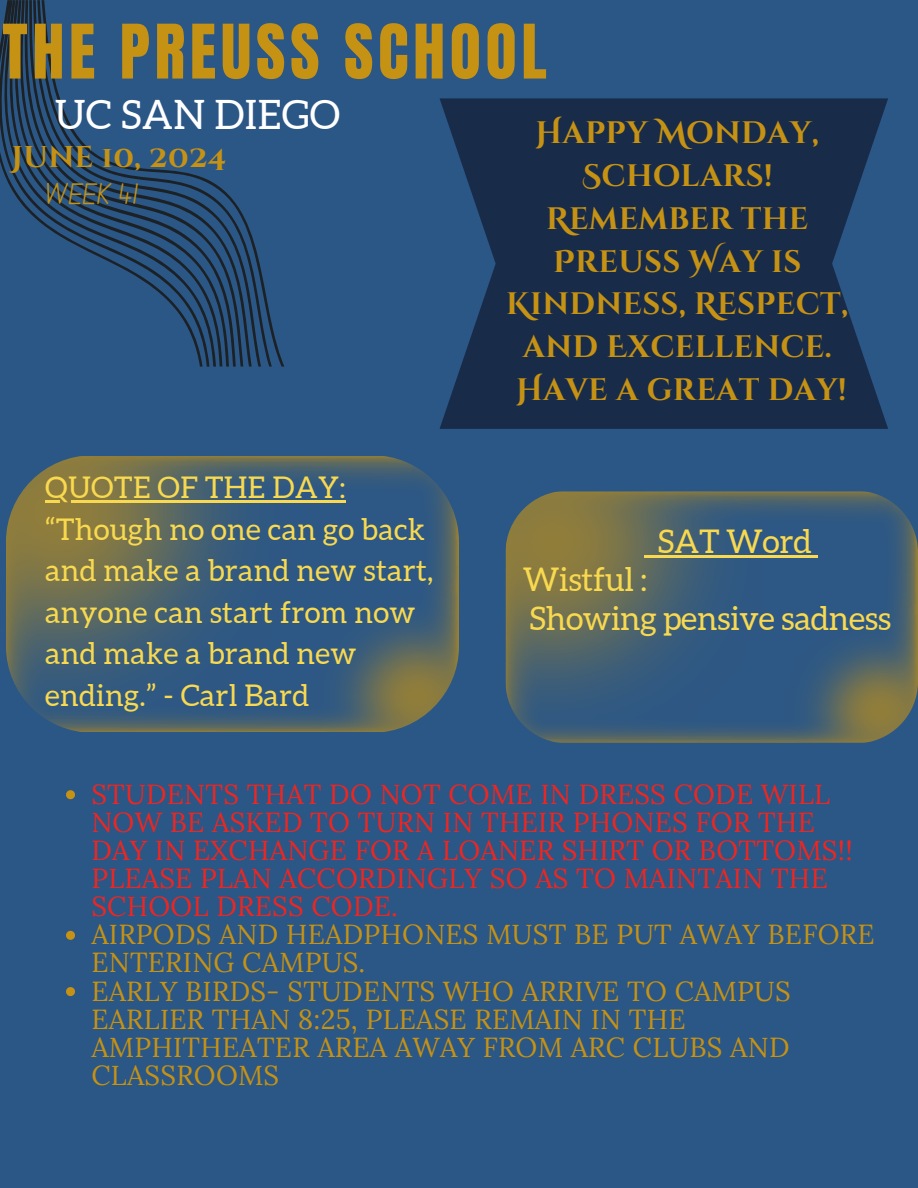
<style>
.page{position:relative;width:918px;height:1188px;background:#2b5786}
.page>*{position:absolute;margin:0;border:0;box-sizing:border-box;transform-origin:0 0}
.t1{font:63.9px "Anton";letter-spacing:.075em;color:#c69214}
.t2{font:40.5px "Aleo";letter-spacing:.01em;color:#fff}
.t3{font:32.7px/38.2px "Aleo";letter-spacing:-.01em;color:#f8d94f}
.t4{font:700 31.05px/42.8px "Cinzel Decorative";letter-spacing:.01em;color:#c69214;text-align:center}
.t5{font:700 30px "Cinzel Decorative";letter-spacing:.01em;color:#c69214}
.t6{font:30px "Canva School Font";letter-spacing:.01em;color:#c69214}
.t7{font:29.85px/41.7px "Aleo";letter-spacing:.01em;color:#f8d94f}
.t8{font:27.45px/28.2px "Lora";letter-spacing:.01em;color:#c69214}
.t9{font:27.45px/28.2px "Lora";letter-spacing:.01em;color:#ee2621}
</style>
<div class="page">
<svg style="left:261px;top:271px;width:11px;height:96px"></svg>
<svg style="left:252px;top:236px;width:9px;height:131px"></svg>
<svg style="left:243px;top:215px;width:9px;height:152px"></svg>
<svg style="left:236px;top:204px;width:7px;height:163px"></svg>
<svg style="left:229px;top:195px;width:7px;height:172px"></svg>
<svg style="left:222px;top:189px;width:7px;height:178px"></svg>
<svg style="left:216px;top:184px;width:6px;height:183px"></svg>
<svg style="left:209px;top:180px;width:7px;height:187px"></svg>
<svg style="left:0;top:0;width:209px;height:367px"></svg>
<svg style="left:440px;top:98px;width:448px;height:331px;background:#1a3050"></svg>
<svg style="left:6px;top:456px;width:453px;height:276px"></svg>
<svg style="left:506px;top:491px;width:412px;height:252px"></svg>
<hr style="left:45px;top:500px;width:301px;height:2px;background:#f8d94f">
<hr style="left:644px;top:555px;width:14px;height:3px;background:#f8d94f">
<hr style="left:658px;top:555px;width:154px;height:3px;background:#f8d94f">
<svg style="left:812px;top:555px;width:6px;height:3px"></svg>
<svg style="left:66px;top:790px;width:9px;height:9px"></svg>
<svg style="left:66px;top:931px;width:9px;height:9px"></svg>
<svg style="left:66px;top:987px;width:9px;height:9px"></svg>
<p class="t1" style="left:2px;top:6px;width:546px">THE PREUSS SCHOOL</p>
<h3 class="t2" style="left:55px;top:91px;width:287px">UC SAN DIEGO</h3>
<h1 class="t5" style="left:11px;top:137px;width:216px">June 10, 2024</h1>
<h2 class="t6" style="left:45px;top:181px;width:94px">WEEK 41</h2>
<h4 class="t4" style="left:506px;top:113px;width:344px">Happy Monday,<br>Scholars!<br>Remember the<br>Preuss Way is<br>Kindness, Respect, and Excellence.<br>Have a great day!</h4>
<h4 class="t7" style="left:45px;top:466px;width:390px">QUOTE OF THE DAY: “Though no one can go back and make a brand new start, anyone can start from now and make a brand new ending.” - Carl Bard</h4>
<p class="t3" style="left:658px;top:522px;width:155px">SAT Word</p>
<p class="t3" style="left:523px;top:561px;width:370px">Wistful :<br>Showing pensive sadness</p>
<h5 class="t9" style="left:91px;top:780px;width:763px">STUDENTS THAT DO NOT COME IN DRESS CODE WILL NOW BE ASKED TO TURN IN THEIR PHONES FOR THE DAY IN EXCHANGE FOR A LOANER SHIRT OR BOTTOMS!!<br>PLEASE PLAN ACCORDINGLY SO AS TO MAINTAIN THE SCHOOL DRESS CODE.</h5>
<p class="t8" style="left:91px;top:920px;width:785px">AIRPODS AND HEADPHONES MUST BE PUT AWAY BEFORE<br>ENTERING CAMPUS.</p>
<h5 class="t8" style="left:91px;top:976px;width:701px">EARLY BIRDS- STUDENTS WHO ARRIVE TO CAMPUS EARLIER THAN 8:25, PLEASE REMAIN IN THE AMPHITHEATER AREA AWAY FROM ARC CLUBS AND CLASSROOMS</h5>
</div>
